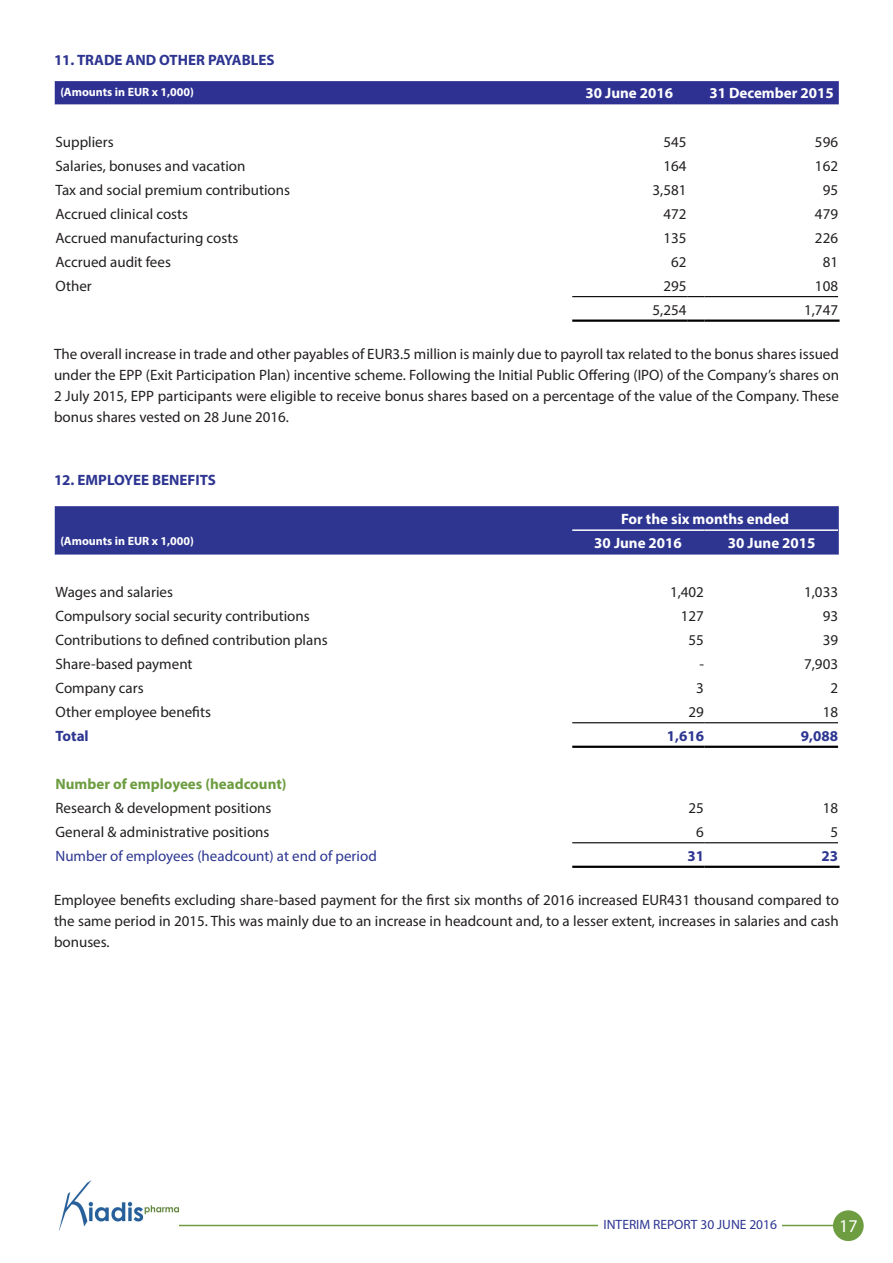
<style>
.page{position:relative;width:893px;height:1263px;background:#fff}
.page>*{position:absolute;margin:0;border:0;box-sizing:border-box;transform-origin:0 0}
.t1{font:18px "Myriad Pro";color:#fff}
.t2{font:15px/21px "Myriad Pro";color:#231f20;text-align:justify}
.t3{font:700 15px "Myriad Pro";color:#fff}
.t4{font:700 15px "Myriad Pro";color:#2d3591}
.t5{font:15px "Myriad Pro";color:#2c3691}
.t6{font:700 15px "Myriad Pro";color:#6d9d40}
.t7{font:700 15px "Myriad Pro";color:#2c3691}
.t8{font:13.5px "Myriad Pro";color:#2d3591}
.t9{font:700 12px "Myriad Pro";color:#fff}
</style>
<div class="page">
<hr style="left:174px;top:1225px;width:668px;height:1px;background:#6d9d40">
<div style="left:834px;top:1211px;width:29px;height:29px;background:#6d9d40;border-radius:50%"></div>
<div style="left:833px;top:1210px;width:31px;height:31px;border:2px solid #6d9d40;border-radius:50%"></div>
<img style="left:59px;top:1181px;width:119px;height:49px">
<div style="left:598px;top:1214px;width:184px;height:22px;background:#fff"></div>
<svg style="left:55px;top:81px;width:784px;height:24px;background:#343795"></svg>
<hr style="left:572px;top:296px;width:115px;height:1px;background:#000">
<svg style="left:687px;top:296px;width:17px;height:1px"></svg>
<hr style="left:704px;top:296px;width:134px;height:1px;background:#000">
<hr style="left:572px;top:319px;width:115px;height:3px;background:#000">
<hr style="left:687px;top:319px;width:17px;height:3px;background:#000">
<hr style="left:704px;top:319px;width:135px;height:3px;background:#000">
<div style="left:55px;top:506px;width:784px;height:49px;background:#2e3590"></div>
<svg style="left:572px;top:722px;width:267px;height:144px"></svg>
<hr style="left:572px;top:722px;width:133px;height:1px;background:#000">
<hr style="left:705px;top:722px;width:133px;height:1px;background:#000">
<hr style="left:572px;top:746px;width:133px;height:2px;background:#000">
<hr style="left:705px;top:746px;width:133px;height:2px;background:#000">
<hr style="left:572px;top:842px;width:133px;height:1px;background:#000">
<hr style="left:705px;top:842px;width:133px;height:1px;background:#000">
<hr style="left:572px;top:866px;width:133px;height:2px;background:#000">
<hr style="left:705px;top:866px;width:134px;height:2px;background:#000">
<hr style="left:572px;top:529px;width:133px;height:2px;background:#fff">
<hr style="left:705px;top:529px;width:133px;height:2px;background:#fff">
<p class="t4" style="left:54px;top:50px;width:222px">11. TRADE AND OTHER PAYABLES</p>
<p class="t9" style="left:60px;top:84px;width:135px">(Amounts in EUR x 1,000)</p>
<p class="t3" style="left:585px;top:84px;width:89px">30 June 2016</p>
<p class="t3" style="left:709px;top:84px;width:126px">31 December 2015</p>
<p class="t2" style="left:56px;top:131px;width:60px">Suppliers</p>
<p class="t2" style="left:663px;top:131px;width:25px">545</p>
<p class="t2" style="left:815px;top:131px;width:25px">596</p>
<p class="t2" style="left:56px;top:155px;width:191px">Salaries, bonuses and vacation</p>
<p class="t2" style="left:663px;top:155px;width:25px">164</p>
<p class="t2" style="left:815px;top:155px;width:25px">162</p>
<p class="t2" style="left:56px;top:179px;width:236px">Tax and social premium contributions</p>
<p class="t2" style="left:653px;top:179px;width:35px">3,581</p>
<p class="t2" style="left:823px;top:179px;width:17px">95</p>
<p class="t2" style="left:55px;top:203px;width:134px">Accrued clinical costs</p>
<p class="t2" style="left:663px;top:203px;width:25px">472</p>
<p class="t2" style="left:815px;top:203px;width:25px">479</p>
<p class="t2" style="left:55px;top:227px;width:184px">Accrued manufacturing costs</p>
<p class="t2" style="left:663px;top:227px;width:25px">135</p>
<p class="t2" style="left:815px;top:227px;width:25px">226</p>
<p class="t2" style="left:55px;top:251px;width:117px">Accrued audit fees</p>
<p class="t2" style="left:671px;top:251px;width:17px">62</p>
<p class="t2" style="left:823px;top:251px;width:17px">81</p>
<p class="t2" style="left:55px;top:275px;width:38px">Other</p>
<p class="t2" style="left:663px;top:275px;width:25px">295</p>
<p class="t2" style="left:815px;top:275px;width:25px">108</p>
<p class="t2" style="left:653px;top:299px;width:35px">5,254</p>
<p class="t2" style="left:804px;top:299px;width:35px">1,747</p>
<p class="t2" style="left:54px;top:343px;width:786px">The overall increase in trade and other payables of EUR3.5 million is mainly due to payroll tax related to the bonus shares issued under the EPP (Exit Participation Plan) incentive scheme. Following the Initial Public Offering (IPO) of the Company’s shares on 2 July 2015, EPP participants were eligible to receive bonus shares based on a percentage of the value of the Company. These bonus shares vested on 28 June 2016.</p>
<p class="t4" style="left:54px;top:470px;width:163px">12. EMPLOYEE BENEFITS</p>
<p class="t3" style="left:621px;top:509px;width:170px">For the six months ended</p>
<p class="t9" style="left:60px;top:533px;width:135px">(Amounts in EUR x 1,000)</p>
<p class="t3" style="left:594px;top:533px;width:89px">30 June 2016</p>
<p class="t3" style="left:728px;top:533px;width:89px">30 June 2015</p>
<p class="t2" style="left:56px;top:581px;width:119px">Wages and salaries</p>
<p class="t2" style="left:670px;top:581px;width:35px">1,402</p>
<p class="t2" style="left:804px;top:581px;width:35px">1,033</p>
<p class="t2" style="left:56px;top:605px;width:256px">Compulsory social security contributions</p>
<p class="t2" style="left:681px;top:605px;width:25px">127</p>
<p class="t2" style="left:823px;top:605px;width:17px">93</p>
<p class="t2" style="left:56px;top:629px;width:274px">Contributions to defined contribution plans</p>
<p class="t2" style="left:689px;top:629px;width:17px">55</p>
<p class="t2" style="left:823px;top:629px;width:17px">39</p>
<p class="t2" style="left:56px;top:653px;width:139px">Share-based payment</p>
<p class="t2" style="left:699px;top:653px;width:6px">-</p>
<p class="t2" style="left:804px;top:653px;width:35px">7,903</p>
<p class="t2" style="left:56px;top:677px;width:90px">Company cars</p>
<p class="t2" style="left:696px;top:677px;width:9px">3</p>
<p class="t2" style="left:830px;top:677px;width:9px">2</p>
<p class="t2" style="left:56px;top:701px;width:157px">Other employee benefits</p>
<p class="t2" style="left:689px;top:701px;width:17px">29</p>
<p class="t2" style="left:823px;top:701px;width:17px">18</p>
<p class="t7" style="left:56px;top:726px;width:35px">Total</p>
<p class="t7" style="left:667px;top:726px;width:39px">1,616</p>
<p class="t7" style="left:801px;top:726px;width:39px">9,088</p>
<p class="t6" style="left:56px;top:774px;width:233px">Number of employees (headcount)</p>
<p class="t2" style="left:56px;top:797px;width:218px">Research &amp; development positions</p>
<p class="t2" style="left:689px;top:797px;width:17px">25</p>
<p class="t2" style="left:823px;top:797px;width:17px">18</p>
<p class="t2" style="left:56px;top:821px;width:216px">General &amp; administrative positions</p>
<p class="t2" style="left:696px;top:821px;width:9px">6</p>
<p class="t2" style="left:830px;top:821px;width:9px">5</p>
<p class="t5" style="left:56px;top:846px;width:323px">Number of employees (headcount) at end of period</p>
<p class="t7" style="left:687px;top:846px;width:18px">31</p>
<p class="t7" style="left:821px;top:846px;width:18px">23</p>
<p class="t2" style="left:54px;top:889px;width:786px">Employee benefits excluding share-based payment for the first six months of 2016 increased EUR431 thousand compared to the same period in 2015. This was mainly due to an increase in headcount and, to a lesser extent, increases in salaries and cash bonuses.</p>
<p class="t8" style="left:603px;top:1216px;width:175px">INTERIM REPORT 30 JUNE 2016</p>
<p class="t1" style="left:839px;top:1215px;width:20px">17</p>
</div>
